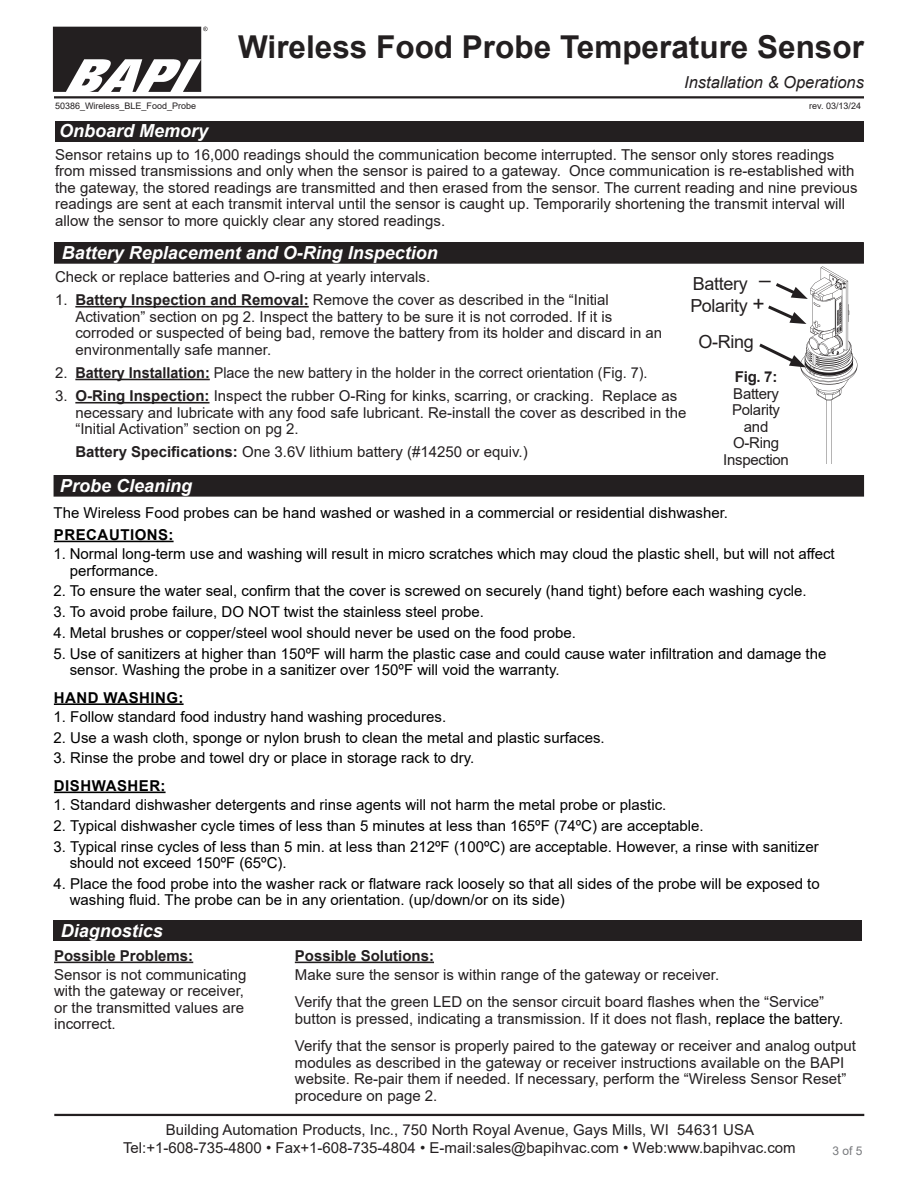
<style>
.page{position:relative;width:918px;height:1188px;background:#fff}
.page>*{position:absolute;margin:0;border:0;box-sizing:border-box;transform-origin:0 0}
.t1{font:700 31.5px "Arial";color:#231f20}
.t2{font:21px "Arial";color:#231f20}
.Datasheet_Section_Title{font:italic 700 18px "Arial";color:#fff}
.t3{font:18px "Arial";letter-spacing:-.02em;color:#231f20}
.t4{font:italic 16.5px "Arial";color:#231f20}
.t5{font:15px/16.5px "Arial";color:#231f20}
.t6{font:15px/16.5px "Arial";color:#000}
.t7{font:15px/16.5px "Arial";letter-spacing:-.02em;color:#231f20;text-align:center}
.t8{font:700 15px "Arial";letter-spacing:.035em;color:#000}
.t9{font:700 15px "Arial";color:#231f20}
.t10{font:12px "Arial";color:#787a7d}
.t11{font:9px "Arial";color:#231f20}
.s1{font-weight:700}
.s2{color:#000}
</style>
<div class="page">
<hr style="left:54px;top:1114px;width:810px;height:2px;background:#231f20">
<img style="left:53px;top:27px;width:155px;height:65px">
<hr style="left:54px;top:96px;width:810px;height:2px;background:#231f20">
<img style="left:800px;top:266px;width:58px;height:198px">
<hr style="left:75px;top:306px;width:234px;height:2px;background:#231f20">
<hr style="left:75px;top:379px;width:135px;height:1px;background:#231f20">
<hr style="left:75px;top:402px;width:135px;height:2px;background:#231f20">
<div style="left:55px;top:243px;width:808px;height:20px;background:#231f20"></div>
<div style="left:54px;top:242px;width:810px;height:22px;border:2px solid #231f20"></div>
<svg style="left:768px;top:280px;width:40px;height:44px"></svg>
<svg style="left:759px;top:341px;width:47px;height:26px"></svg>
<hr style="left:54px;top:541px;width:120px;height:1px;background:#000">
<hr style="left:54px;top:703px;width:130px;height:2px;background:#000">
<hr style="left:54px;top:792px;width:112px;height:1px;background:#000">
<div style="left:54px;top:476px;width:809px;height:20px;background:#231f20"></div>
<div style="left:54px;top:475px;width:810px;height:22px;border:2px solid #231f20"></div>
<div style="left:55px;top:121px;width:809px;height:20px;background:#231f20"></div>
<hr style="left:54px;top:962px;width:139px;height:1px;background:#231f20">
<div style="left:54px;top:920px;width:808px;height:21px;background:#231f20"></div>
<hr style="left:295px;top:962px;width:139px;height:1px;background:#231f20">
<h1 class="t1" style="left:238px;top:25px;width:627px">Wireless Food Probe Temperature Sensor</h1>
<p class="t4" style="left:684px;top:71px;width:181px">Installation &amp; Operations</p>
<p class="t11" style="left:55px;top:100px;width:143px">50386_Wireless_BLE_Food_Probe</p>
<p class="t11" style="left:809px;top:99px;width:53px">rev. 03/13/24</p>
<p class="Datasheet_Section_Title" style="left:59px;top:119px;width:151px">Onboard Memory</p>
<p class="t5" style="left:55px;top:146px;width:804px">Sensor retains up to 16,000 readings should the communication become interrupted. The sensor only stores readings from missed transmissions and only when the sensor is paired to a gateway. Once communication is re-established with the gateway, the stored readings are transmitted and then erased from the sensor. The current reading and nine previous readings are sent at each transmit interval until the sensor is caught up. Temporarily shortening the transmit interval will allow the sensor to more quickly clear any stored readings.</p>
<p class="Datasheet_Section_Title" style="left:62px;top:241px;width:378px">Battery Replacement and O-Ring Inspection</p>
<p class="t5" style="left:55px;top:268px;width:377px">Check or replace batteries and O-ring at yearly intervals.</p>
<p class="t5" style="left:75px;top:292px;width:588px;text-indent:-20px">1. <span class="s1">Battery Inspection and Removal:</span> Remove the cover as described in the “Initial Activation” section on pg 2. Inspect the battery to be sure it is not corroded. If it is corroded or suspected of being bad, remove the battery from its holder and discard in an environmentally safe manner.</p>
<p class="t5" style="left:55px;top:364px;width:594px">2. <span class="s1">Battery Installation:</span> Place the new battery in the holder in the correct orientation (Fig. 7).</p>
<p class="t5" style="left:75px;top:388px;width:613px;text-indent:-20px">3. <span class="s1">O-Ring Inspection:</span> Inspect the rubber O-Ring for kinks, scarring, or cracking. Replace as necessary and lubricate with any food safe lubricant. Re-install the cover as described in the “Initial Activation” section on pg 2.</p>
<p class="t5" style="left:75px;top:444px;width:454px"><span class="s1">Battery Specifications:</span> One 3.6V lithium battery (#14250 or equiv.)</p>
<p class="t3" style="left:693px;top:271px;width:56px">Battery</p>
<p class="t2" style="left:759px;top:266px;width:13px">–</p>
<p class="t3" style="left:690px;top:294px;width:59px">Polarity</p>
<p class="t3" style="left:699px;top:330px;width:57px">O-Ring</p>
<p class="t2" style="left:753px;top:290px;width:14px">+</p>
<p class="t7" style="left:732px;top:369px;width:49px"><span class="s1">Fig. 7:<br></span>Battery<br>Polarity and<br>O-Ring</p>
<p class="t7" style="left:723px;top:451px;width:67px">Inspection</p>
<p class="Datasheet_Section_Title" style="left:60px;top:474px;width:134px">Probe Cleaning</p>
<p class="t6" style="left:54px;top:504px;width:676px">The Wireless Food probes can be hand washed or washed in a commercial or residential dishwasher.</p>
<p class="t8" style="left:54px;top:524px;width:121px">PRECAUTIONS:</p>
<p class="t6" style="left:70px;top:545px;width:766px;text-indent:-16px">1. Normal long-term use and washing will result in micro scratches which may cloud the plastic shell, but will not affect performance.</p>
<p class="t6" style="left:54px;top:583px;width:755px">2. To ensure the water seal, confirm that the cover is screwed on securely (hand tight) before each washing cycle.</p>
<p class="t6" style="left:54px;top:604px;width:432px">3. To avoid probe failure, DO NOT twist the stainless steel probe.</p>
<p class="t6" style="left:54px;top:624px;width:524px">4. Metal brushes or copper/steel wool should never be used on the food probe.</p>
<p class="t6" style="left:70px;top:645px;width:758px;text-indent:-16px">5. Use of sanitizers at higher than 150ºF will harm the plastic case and could cause water infiltration and damage the sensor. Washing the probe in a sanitizer over 150ºF will void the warranty.</p>
<p class="t8" style="left:54px;top:687px;width:131px">HAND WASHING:</p>
<p class="t6" style="left:54px;top:708px;width:394px">1. Follow standard food industry hand washing procedures.</p>
<p class="t6" style="left:54px;top:729px;width:553px">2. Use a wash cloth, sponge or nylon brush to clean the metal and plastic surfaces.</p>
<p class="t6" style="left:54px;top:750px;width:422px">3. Rinse the probe and towel dry or place in storage rack to dry.</p>
<p class="t8" style="left:54px;top:775px;width:113px">DISHWASHER:</p>
<p class="t6" style="left:54px;top:796px;width:614px">1. Standard dishwasher detergents and rinse agents will not harm the metal probe or plastic.</p>
<p class="t6" style="left:54px;top:817px;width:652px">2. Typical dishwasher cycle times of less than 5 minutes at less than 165ºF (74ºC) are acceptable.</p>
<p class="t6" style="left:70px;top:838px;width:750px;text-indent:-16px">3. Typical rinse cycles of less than 5 min. at less than 212ºF (100ºC) are acceptable. However, a rinse with sanitizer should not exceed 150ºF (65ºC).</p>
<p class="t6" style="left:70px;top:875px;width:751px;text-indent:-16px">4. Place the food probe into the washer rack or flatware rack loosely so that all sides of the probe will be exposed to washing fluid. The probe can be in any orientation. (up/down/or on its side)</p>
<p class="Datasheet_Section_Title" style="left:61px;top:919px;width:104px">Diagnostics</p>
<p class="t9" style="left:54px;top:945px;width:141px">Possible Problems:</p>
<p class="t5" style="left:54px;top:966px;width:194px">Sensor is not communicating with the gateway or receiver, or the transmitted values are incorrect.</p>
<p class="t9" style="left:295px;top:945px;width:141px">Possible Solutions:</p>
<p class="t5" style="left:295px;top:966px;width:426px">Make sure the sensor is within range of the gateway or receiver.</p>
<p class="t5" style="left:295px;top:994px;width:550px">Verify that the green LED on the sensor circuit board flashes when the “Service” button is pressed, indicating a transmission. If it does not flash, <span class="s2">replace the battery.</span></p>
<p class="t5" style="left:295px;top:1037px;width:563px">Verify that the sensor is properly paired to the gateway or receiver and analog output modules as described in the gateway or receiver instructions available on the BAPI website. Re-pair them if needed. If necessary, perform the “Wireless Sensor Reset” procedure on page 2.</p>
<p class="t5" style="left:123px;top:1121px;width:674px;line-height:18px;text-align:center">Building Automation Products, Inc., 750 North Royal Avenue, Gays Mills, WI 54631 USA<br>Tel:+1-608-735-4800 • Fax+1-608-735-4804 • E-mail:sales@bapihvac.com • Web:www.bapihvac.com</p>
<p class="t10" style="left:833px;top:1142px;width:32px">3 of 5</p>
</div>
